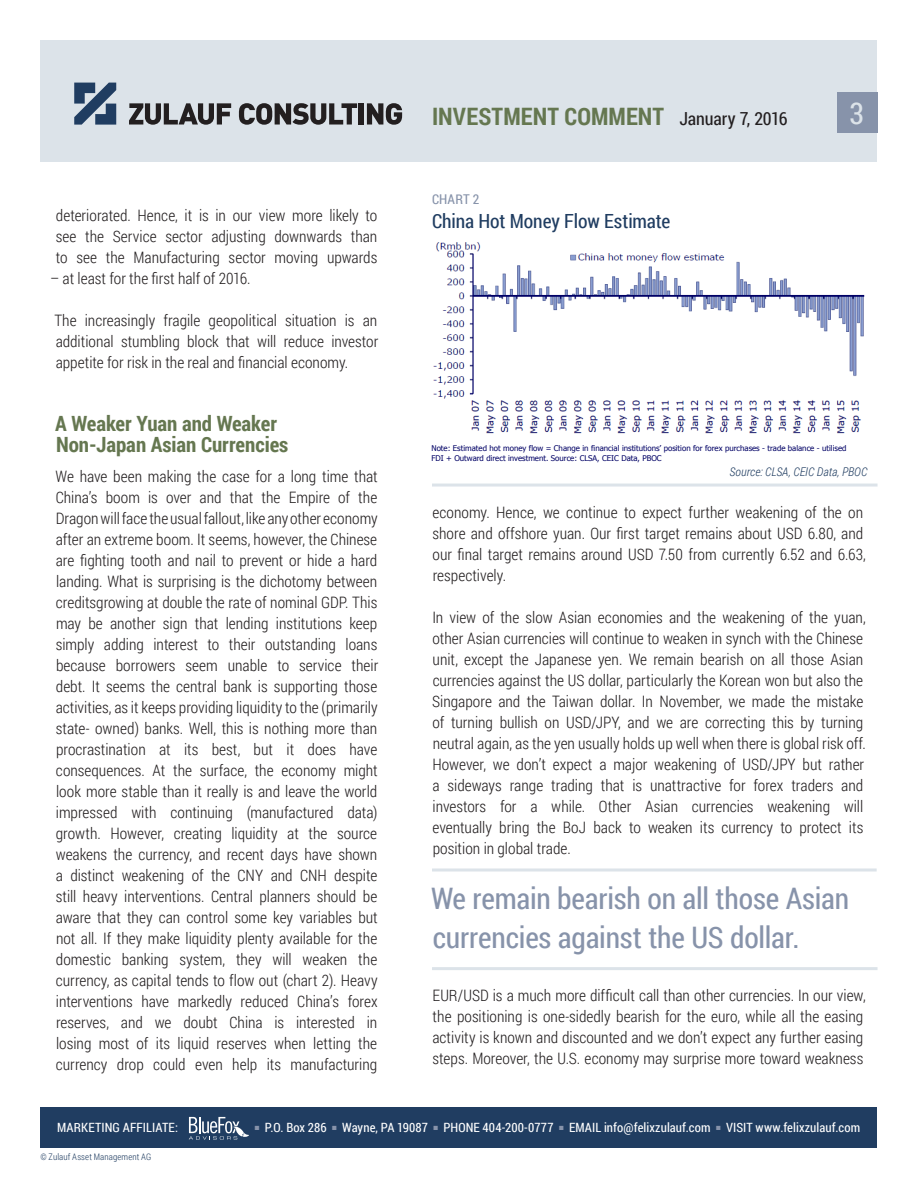
<style>
.page{position:relative;width:918px;height:1188px;background:#fff}
.page>*{position:absolute;margin:0;border:0;box-sizing:border-box;transform-origin:0 0}
.t1{font:30px "Roboto Condensed";color:#dce3e9}
.t2{font:29.7px/38.2px "Roboto Condensed";letter-spacing:-.005em;color:#8793aa}
.t3{font:700 24px "Roboto Condensed";letter-spacing:.005em;color:#657750}
.t4{font:700 21px/21px "Roboto Condensed";color:#657750}
.t5{font:19.5px "Roboto Condensed";letter-spacing:-.005em;color:#203d61}
.t6{font:300 15.75px/21px "Roboto Condensed";color:#231f20;text-align:justify}
.t7{font:13.5px "Roboto Condensed";letter-spacing:.01em;color:#8793aa}
.t8{font:12.75px "Roboto Condensed";letter-spacing:.01em;color:#fff}
.t9{font:italic 300 12px "Roboto Condensed";letter-spacing:.01em;color:#203d61}
.t10{font:300 9px "Roboto Condensed";letter-spacing:.015em;color:#203d61}
.t11{font:7.8px/9.4px "Tahoma";color:#000065}
.s1{font-weight:400;font-size:18px;color:#231f20}
</style>
<div class="page">
<div style="left:40px;top:40px;width:838px;height:122px;background:#dce3e9"></div>
<div style="left:837px;top:92px;width:41px;height:41px;background:#8793aa"></div>
<svg style="left:74px;top:83px;width:42px;height:42px"></svg>
<svg style="left:129px;top:103px;width:102px;height:22px"></svg>
<svg style="left:239px;top:103px;width:118px;height:22px"></svg>
<div style="left:359px;top:103px;width:5px;height:22px;background:#231f20"></div>
<svg style="left:367px;top:103px;width:35px;height:22px"></svg>
<div style="left:40px;top:1107px;width:838px;height:41px;background:#203d61"></div>
<svg style="left:189px;top:1117px;width:60px;height:23px"></svg>
<hr style="left:432px;top:869px;width:445px;height:3px;background:#dce3e9">
<hr style="left:432px;top:967px;width:446px;height:3px;background:#dce3e9">
<hr style="left:432px;top:484px;width:446px;height:3px;background:#dce3e9">
<img style="left:433px;top:242px;width:432px;height:192px">
<p class="t6" style="left:56px;top:204px;width:323px">deteriorated. Hence, it is in our view more likely to see the Service sector adjusting downwards than to see the Manufacturing sector moving upwards</p>
<p class="t6" style="left:50px;top:267px;width:202px">– at least for the first half of 2016.</p>
<p class="t6" style="left:54px;top:309px;width:325px">The increasingly fragile geopolitical situation is an additional stumbling block that will reduce investor appetite for risk in the real and financial economy.</p>
<p class="t4" style="left:55px;top:412px;width:235px">A Weaker Yuan and Weaker<br>Non-Japan Asian Currencies</p>
<p class="t6" style="left:56px;top:465px;width:324px">We have been making the case for a long time that China’s boom is over and that the Empire of the Dragon will face the usual fallout, like any other economy after an extreme boom. It seems, however, the Chinese are fighting tooth and nail to prevent or hide a hard landing. What is surprising is the dichotomy between creditsgrowing at double the rate of nominal GDP. This may be another sign that lending institutions keep simply adding interest to their outstanding loans because borrowers seem unable to service their debt. It seems the central bank is supporting those activities, as it keeps providing liquidity to the (primarily state- owned) banks. Well, this is nothing more than procrastination at its best, but it does have consequences. At the surface, the economy might look more stable than it really is and leave the world impressed with continuing (manufactured data) growth. However, creating liquidity at the source weakens the currency, and recent days have shown a distinct weakening of the CNY and CNH despite still heavy interventions. Central planners should be aware that they can control some key variables but not all. If they make liquidity plenty available for the domestic banking system, they will weaken the currency, as capital tends to flow out (chart 2). Heavy interventions have markedly reduced China’s forex reserves, and we doubt China is interested in losing most of its liquid reserves when letting the currency drop could even help its manufacturing</p>
<h3 class="t3" style="left:432px;top:99px;width:357px">INVESTMENT COMMENT <span class="s1">January 7, 2016</span></h3>
<h1 class="t1" style="left:850px;top:92px;width:16px">3</h1>
<p class="t7" style="left:432px;top:190px;width:49px">CHART 2</p>
<p class="t5" style="left:432px;top:207px;width:240px">China Hot Money Flow Estimate</p>
<p class="t11" style="left:431px;top:443px;width:417px">Note: Estimated hot money flow = Change in financial institutions’ position for forex purchases - trade balance - utilised<br>FDI + Outward direct investment. Source: CLSA, CEIC Data, PBOC</p>
<p class="t9" style="left:729px;top:463px;width:139px">Source: CLSA, CEIC Data, PBOC</p>
<p class="t6" style="left:433px;top:501px;width:435px;text-align:left">economy. Hence, we continue to expect further weakening of the on shore and offshore yuan. Our first target remains about USD 6.80, and our final target remains around USD 7.50 from currently 6.52 and 6.63, respectively.</p>
<p class="t6" style="left:432px;top:606px;width:435px;text-align:left">In view of the slow Asian economies and the weakening of the yuan, other Asian currencies will continue to weaken in synch with the Chinese unit, except the Japanese yen. We remain bearish on all those Asian currencies against the US dollar, particularly the Korean won but also the Singapore and the Taiwan dollar. In November, we made the mistake of turning bullish on USD/JPY, and we are correcting this by turning neutral again, as the yen usually holds up well when there is global risk off.<br>However, we don’t expect a major weakening of USD/JPY but rather a sideways range trading that is unattractive for forex traders and investors for a while. Other Asian currencies weakening will eventually bring the BoJ back to weaken its currency to protect its position in global trade.</p>
<p class="t2" style="left:431px;top:879px;width:420px">We remain bearish on all those Asian currencies against the US dollar.</p>
<p class="t6" style="left:432px;top:984px;width:435px;text-align:left">EUR/USD is a much more difficult call than other currencies. In our view, the positioning is one-sidedly bearish for the euro, while all the easing activity is known and discounted and we don’t expect any further easing steps. Moreover, the U.S. economy may surprise more toward weakness</p>
<p class="t8" style="left:57px;top:1119px;width:123px">MARKETING AFFILIATE:</p>
<p class="t8" style="left:255px;top:1119px;width:607px"><sup>■</sup> P.O. Box 286 <sup>■</sup> Wayne, PA 19087 <sup>■</sup> PHONE 404-200-0777 <sup>■</sup> EMAIL info@felixzulauf.com <sup>■</sup> VISIT www.felixzulauf.com</p>
<p class="t10" style="left:40px;top:1150px;width:112px">© Zulauf Asset Management AG</p>
</div>
